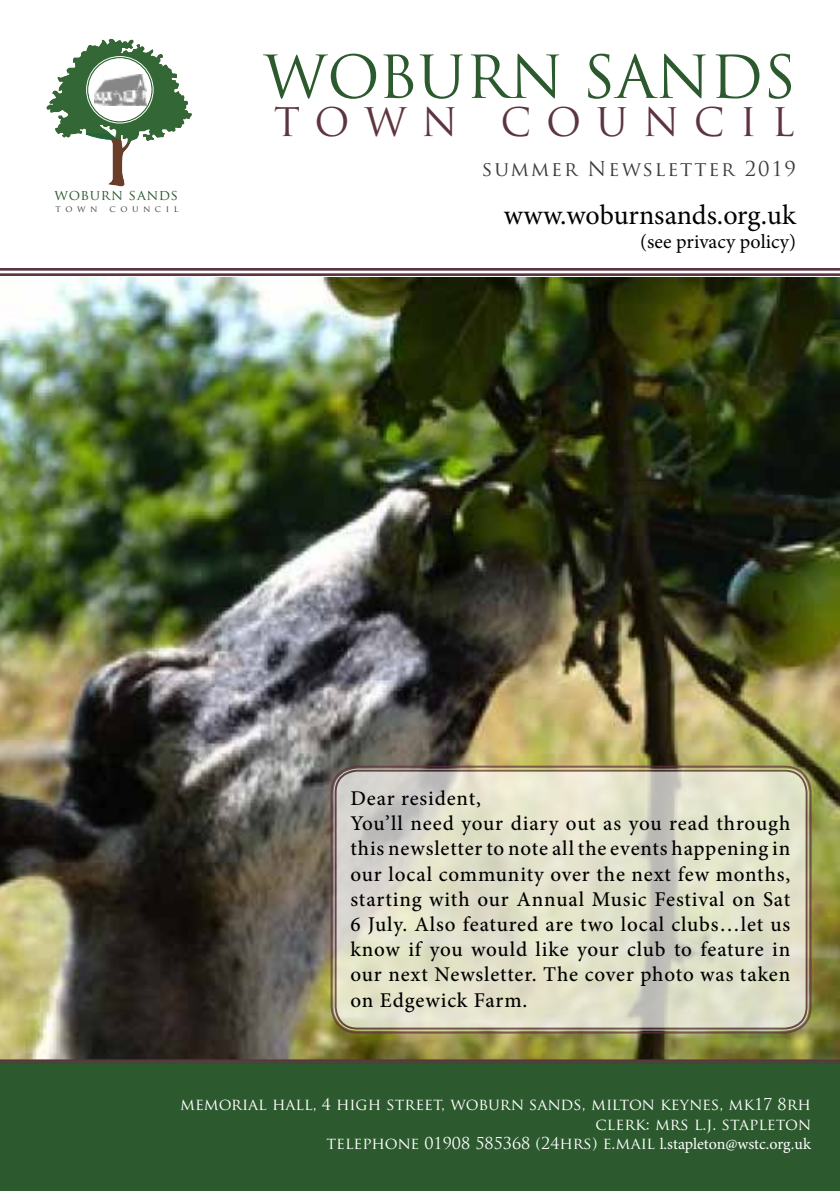
<style>
.page{position:relative;width:840px;height:1191px;background:#fff}
.page>*{position:absolute;margin:0;border:0;box-sizing:border-box;transform-origin:0 0}
.t1{font:57.6px "Trajan Pro";color:#2c5a2e}
.t2{font:38.4px "Trajan Pro";letter-spacing:.39em;color:#5d353f}
.t3{font:28px "Minion Pro";letter-spacing:-.005em;color:#000}
.t4{font:500 21px/25.2px "Minion Pro";letter-spacing:.04em;color:#000}
.t5{font:20px "Trajan Pro";letter-spacing:.09em;color:#3c3c3b}
.t6{font:20px "Minion Pro";color:#000}
.t7{font:16px/19.2px "Trajan Pro";color:#fff;text-align:right}
.t8{font:14.2px "Trajan Pro";letter-spacing:.05em;color:#2c5a2e}
.t9{font:8.8px "Trajan Pro";letter-spacing:.515em;color:#3c3c3b}
.s1{font-family:"Minion Pro"}
</style>
<div class="page">
<img style="left:0;top:278px;width:839px;height:780px">
<svg style="left:0;top:273px;width:839px;height:3px;background:#6f4b54"></svg>
<svg style="left:0;top:268px;width:839px;height:3px;background:#6e4b54"></svg>
<svg style="left:46px;top:39px;width:145px;height:147px"></svg>
<div style="left:88px;top:58px;width:63px;height:63px;background:#fff;border-radius:50%"></div>
<div style="left:86px;top:56px;width:67px;height:67px;border:1px solid #fff;border-radius:50%"></div>
<div style="left:88px;top:58px;width:63px;height:63px;border:2px solid #fff;border-radius:50%"></div>
<img style="left:94px;top:75px;width:52px;height:31px">
<svg style="left:0;top:1058px;width:839px;height:4px;background:#5c4d3b"></svg>
<div style="left:0;top:1062px;width:839px;height:129px;background:#2c5a2e"></div>
<svg style="left:333px;top:768px;width:475px;height:262px;background:#ddddc8"></svg>
<div style="left:330px;top:765px;width:481px;height:268px;border:2px solid #5d353f;border-radius:26px"></div>
<div style="left:334px;top:769px;width:473px;height:260px;border:2px solid #5d353f;border-radius:22px"></div>
<p class="t8" style="left:54px;top:186px;width:125px">woburn sands</p>
<p class="t9" style="left:56px;top:203px;width:43px">town</p>
<p class="t9" style="left:109px;top:203px;width:70px">council</p>
<h1 class="t1" style="left:263px;top:40px;width:533px">WOBURN SANDS</h1>
<h2 class="t2" style="left:274px;top:98px;width:522px">TOWN COUNCIL</h2>
<p class="t5" style="left:482px;top:156px;width:315px">summer Newsletter 2019</p>
<h3 class="t3" style="left:503px;top:196px;width:293px">www.woburnsands.org.uk</h3>
<p class="t6" style="left:640px;top:228px;width:157px">(see privacy policy)</p>
<p class="t4" style="left:350px;top:785px;width:441px">Dear resident,<br>You’ll need your diary out as you read through this newsletter to note all the events happening in our local community over the next few months, starting with our Annual Music Festival on Sat 6 July. Also featured are two local clubs…let us know if you would like your club to feature in our next Newsletter. The cover photo was taken on Edgewick Farm.</p>
<p class="t7" style="left:180px;top:1095px;width:632px">memorial hall, 4 high street, woburn sands, milton keynes, mk17 8rh clerk: mrs l.j. stapleton<br>telephone 01908 585368 (24hrs) e.mail <span class="s1">l.stapleton@wstc.org.uk</span></p>
</div>
